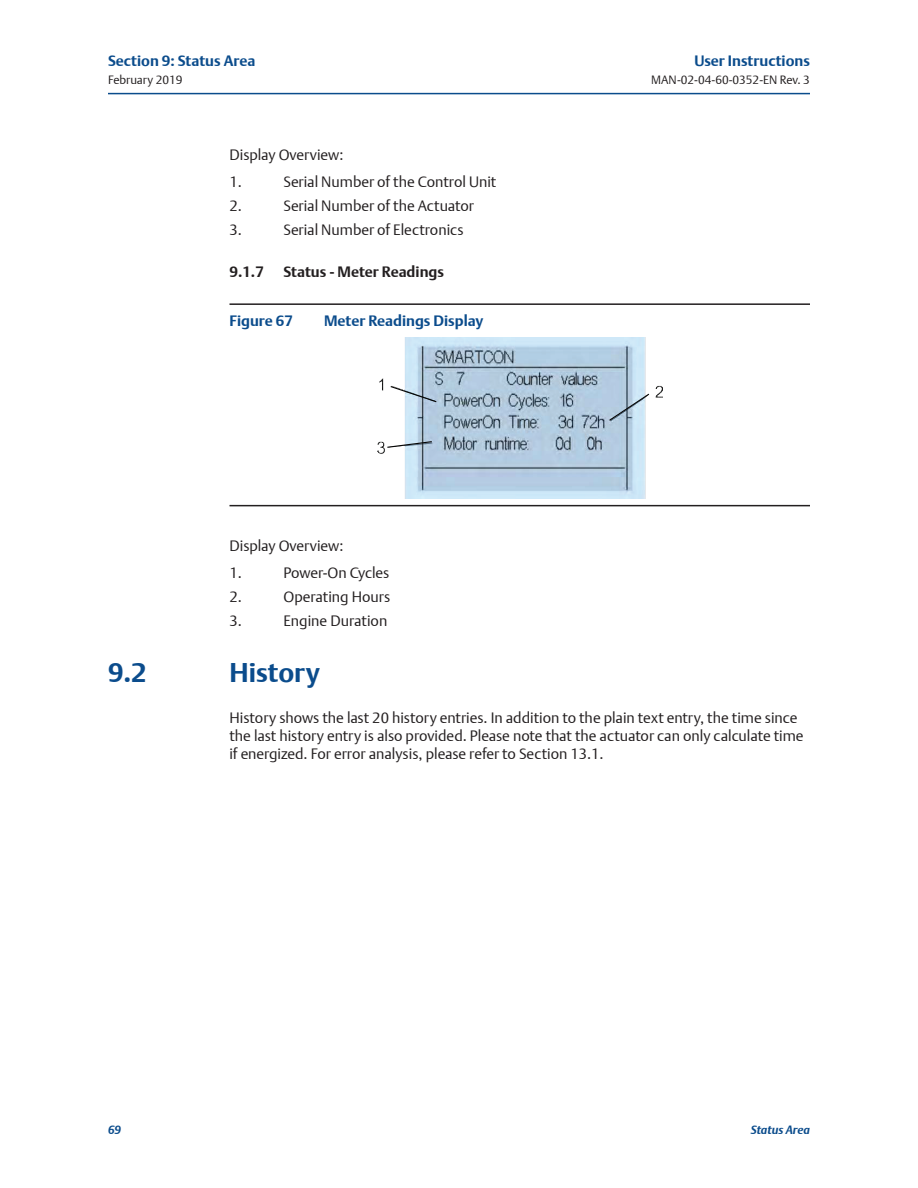
<style>
.page{position:relative;width:918px;height:1188px;background:#fff}
.page>*{position:absolute;margin:0;border:0;box-sizing:border-box;transform-origin:0 0}
.t1{font:700 27px "DTL Argo T";color:#0b4c8c}
._01_Body_text{font:15px/18px "DTL Argo T Light";color:#231f20}
.t2{font:700 15px "DTL Argo T";color:#0b4c8c}
.t3{font:700 15px "DTL Argo T";color:#231f20}
.t4{font:12px "DTL Argo T Light";color:#231f20}
.t5{font:italic 700 12px "DTL Argo T";letter-spacing:-.005em;color:#0b4c8c}
</style>
<div class="page">
<hr style="left:108px;top:93px;width:702px;height:1px;background:#0b4c8c">
<hr style="left:230px;top:303px;width:580px;height:2px;background:#231f20">
<hr style="left:230px;top:505px;width:580px;height:1px;background:#231f20">
<img style="left:377px;top:338px;width:286px;height:160px">
<svg style="left:386px;top:440px;width:47px;height:9px"></svg>
<svg style="left:389px;top:385px;width:49px;height:18px"></svg>
<svg style="left:608px;top:393px;width:42px;height:29px"></svg>
<p class="t2" style="left:108px;top:51px;width:149px">Section 9: Status Area</p>
<p class="t2" style="left:694px;top:51px;width:117px">User Instructions</p>
<p class="t4" style="left:108px;top:72px;width:76px">February 2019</p>
<p class="t4" style="left:651px;top:72px;width:160px">MAN-02-04-60-0352-EN Rev. 3</p>
<p class="_01_Body_text" style="left:230px;top:146px;width:115px">Display Overview:</p>
<p class="_01_Body_text" style="left:230px;top:173px;width:14px">1.</p>
<p class="_01_Body_text" style="left:284px;top:173px;width:214px">Serial Number of the Control Unit</p>
<p class="_01_Body_text" style="left:230px;top:197px;width:14px">2.</p>
<p class="_01_Body_text" style="left:284px;top:197px;width:192px">Serial Number of the Actuator</p>
<p class="_01_Body_text" style="left:230px;top:221px;width:14px">3.</p>
<p class="_01_Body_text" style="left:284px;top:221px;width:182px">Serial Number of Electronics</p>
<p class="t3" style="left:230px;top:263px;width:36px">9.1.7</p>
<p class="t3" style="left:284px;top:263px;width:162px">Status - Meter Readings</p>
<p class="t2" style="left:230px;top:312px;width:65px">Figure 67</p>
<p class="t2" style="left:324px;top:312px;width:161px">Meter Readings Display</p>
<p class="_01_Body_text" style="left:230px;top:536px;width:115px">Display Overview:</p>
<p class="_01_Body_text" style="left:230px;top:563px;width:14px">1.</p>
<p class="_01_Body_text" style="left:284px;top:563px;width:107px">Power-On Cycles</p>
<p class="_01_Body_text" style="left:230px;top:587px;width:14px">2.</p>
<p class="_01_Body_text" style="left:284px;top:587px;width:108px">Operating Hours</p>
<p class="_01_Body_text" style="left:230px;top:611px;width:14px">3.</p>
<p class="_01_Body_text" style="left:284px;top:611px;width:105px">Engine Duration</p>
<p class="t1" style="left:108px;top:657px;width:40px">9.2</p>
<p class="t1" style="left:230px;top:657px;width:92px">History</p>
<p class="_01_Body_text" style="left:230px;top:708px;width:576px">History shows the last 20 history entries. In addition to the plain text entry, the time since the last history entry is also provided. Please note that the actuator can only calculate time if energized. For error analysis, please refer to Section 13.1.</p>
<p class="t5" style="left:108px;top:1123px;width:14px">69</p>
<p class="t5" style="left:751px;top:1123px;width:61px">Status Area</p>
</div>
